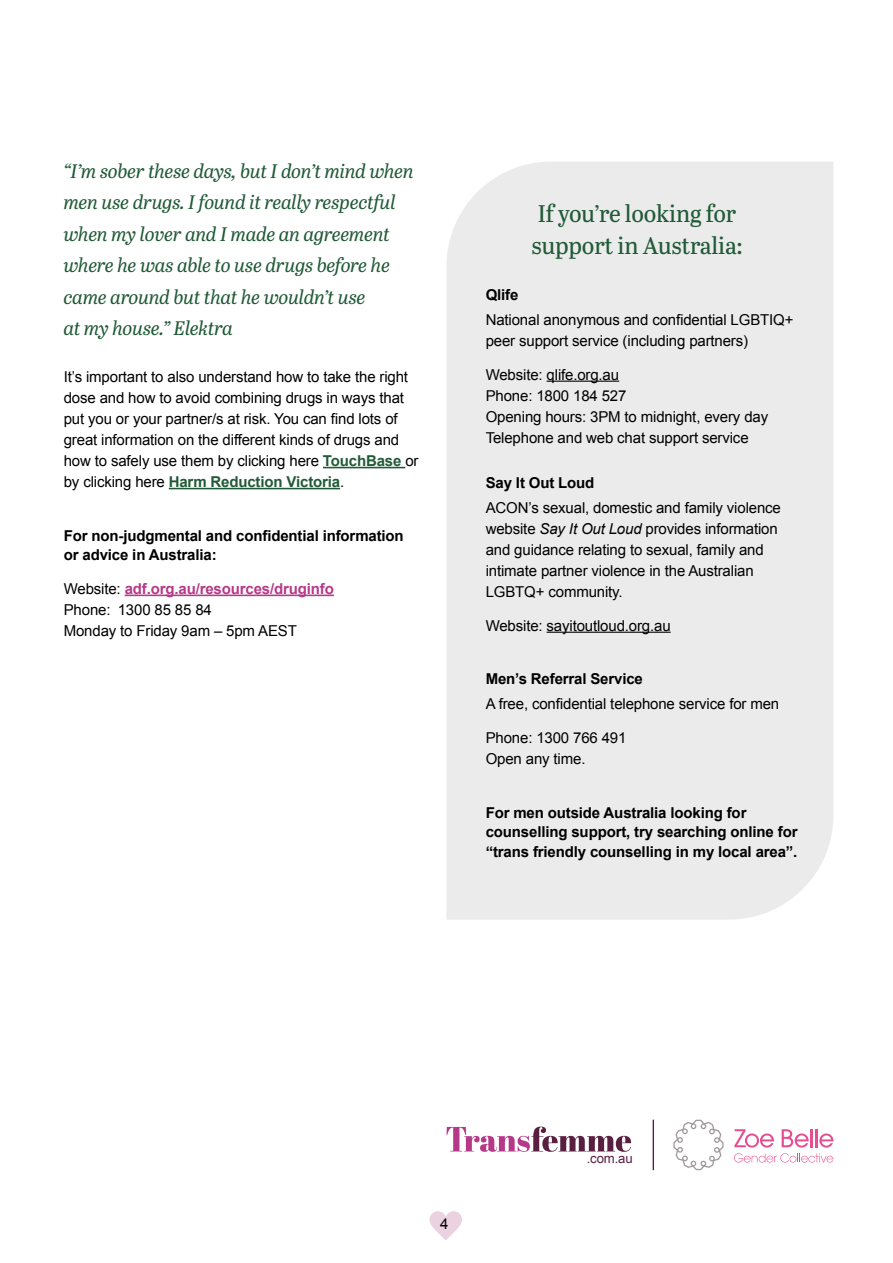
<style>
.page{position:relative;width:893px;height:1263px;background:#fff}
.page>*{position:absolute;margin:0;border:0;box-sizing:border-box;transform-origin:0 0}
.heading_2{font:24px/31.5px "Abril Titling";letter-spacing:-.01em;color:#215a37}
.copy_quote_italic{font:italic 19.5px/31.5px "Abril Titling";letter-spacing:-.005em;color:#215a37}
.copy{font:15px/21px "Arial";letter-spacing:-.01em;color:#000}
.copy_1{font:15px/21px "Arial";letter-spacing:-.01em;color:#000}
.copy_bold{font:700 15px/19.5px "Arial";letter-spacing:-.01em;color:#000}
.copy-2{font:13.2px "Arial";color:#581f40}
.s1{font-weight:700;color:#215a37}
.s2{font-weight:700;color:#b73888}
.s3{font-style:italic}
</style>
<div class="page">
<hr style="left:323px;top:467px;width:82px;height:1px;background:#215a37">
<hr style="left:169px;top:488px;width:171px;height:1px;background:#215a37">
<hr style="left:125px;top:595px;width:209px;height:1px;background:#b73888">
<div style="left:446px;top:162px;width:387px;height:757px;background:#ebebec"></div>
<svg style="left:429px;top:1211px;width:33px;height:29px"></svg>
<hr style="left:547px;top:381px;width:72px;height:1px;background:#000">
<hr style="left:547px;top:632px;width:124px;height:1px;background:#000">
<hr style="left:815px;top:1129px;width:3px;height:18px;background:#e74d92">
<svg style="left:734px;top:1153px;width:99px;height:9px"></svg>
<svg style="left:819px;top:1133px;width:14px;height:14px"></svg>
<svg style="left:782px;top:1129px;width:31px;height:18px"></svg>
<svg style="left:734px;top:1129px;width:40px;height:18px"></svg>
<svg style="left:673px;top:1120px;width:50px;height:50px"></svg>
<svg style="left:446px;top:1126px;width:185px;height:26px"></svg>
<hr style="left:653px;top:1120px;width:1px;height:50px;background:#581f40">
<p class="copy_quote_italic" style="left:64px;top:154px;width:351px">“I’m sober these days, but I don’t mind when men use drugs. I found it really respectful when my lover and I made an agreement where he was able to use drugs before he came around but that he wouldn’t use<br>at my house.” Elektra</p>
<p class="copy" style="left:64px;top:366px;width:356px">It’s important to also understand how to take the right dose and how to avoid combining drugs in ways that put you or your partner/s at risk. You can find lots of great information on the different kinds of drugs and how to safely use them by clicking here <span class="s1">TouchBase</span> or by clicking here <span class="s1">Harm Reduction Victoria</span>.</p>
<p class="copy_bold" style="left:64px;top:526px;width:341px">For non-judgmental and confidential information or advice in Australia:</p>
<p class="copy" style="left:64px;top:578px;width:272px">Website: <span class="s2">adf.org.au/resources/druginfo<br></span>Phone: 1300 85 85 84<br>Monday to Friday 9am – 5pm AEST</p>
<p class="heading_2" style="left:531px;top:197px;width:213px">If you’re looking for support in Australia:</p>
<p class="copy_bold" style="left:486px;top:285px;width:34px">Qlife</p>
<p class="copy_1" style="left:486px;top:309px;width:309px">National anonymous and confidential LGBTIQ+ peer support service (including partners)</p>
<p class="copy" style="left:486px;top:364px;width:284px">Website: qlife.org.au<br>Phone: 1800 184 527<br>Opening hours: 3PM to midnight, every day<br>Telephone and web chat support service</p>
<p class="copy_bold" style="left:486px;top:473px;width:110px">Say It Out Loud</p>
<p class="copy_1" style="left:486px;top:497px;width:297px">ACON’s sexual, domestic and family violence website <span class="s3">Say It Out Loud</span> provides information and guidance relating to sexual, family and intimate partner violence in the Australian LGBTQ+ community.</p>
<p class="copy" style="left:486px;top:615px;width:186px">Website: sayitoutloud.org.au</p>
<p class="copy_bold" style="left:486px;top:669px;width:159px">Men’s Referral Service</p>
<p class="copy_1" style="left:486px;top:694px;width:295px">A free, confidential telephone service for men</p>
<p class="copy" style="left:486px;top:727px;width:142px">Phone: 1300 766 491<br>Open any time.</p>
<p class="copy_bold" style="left:486px;top:803px;width:313px">For men outside Australia looking for counselling support, try searching online for “trans friendly counselling in my local area”.</p>
<p class="copy" style="left:440px;top:1213px;width:10px">4</p>
<p class="copy-2" style="left:587px;top:1149px;width:48px">.com.au</p>
</div>
